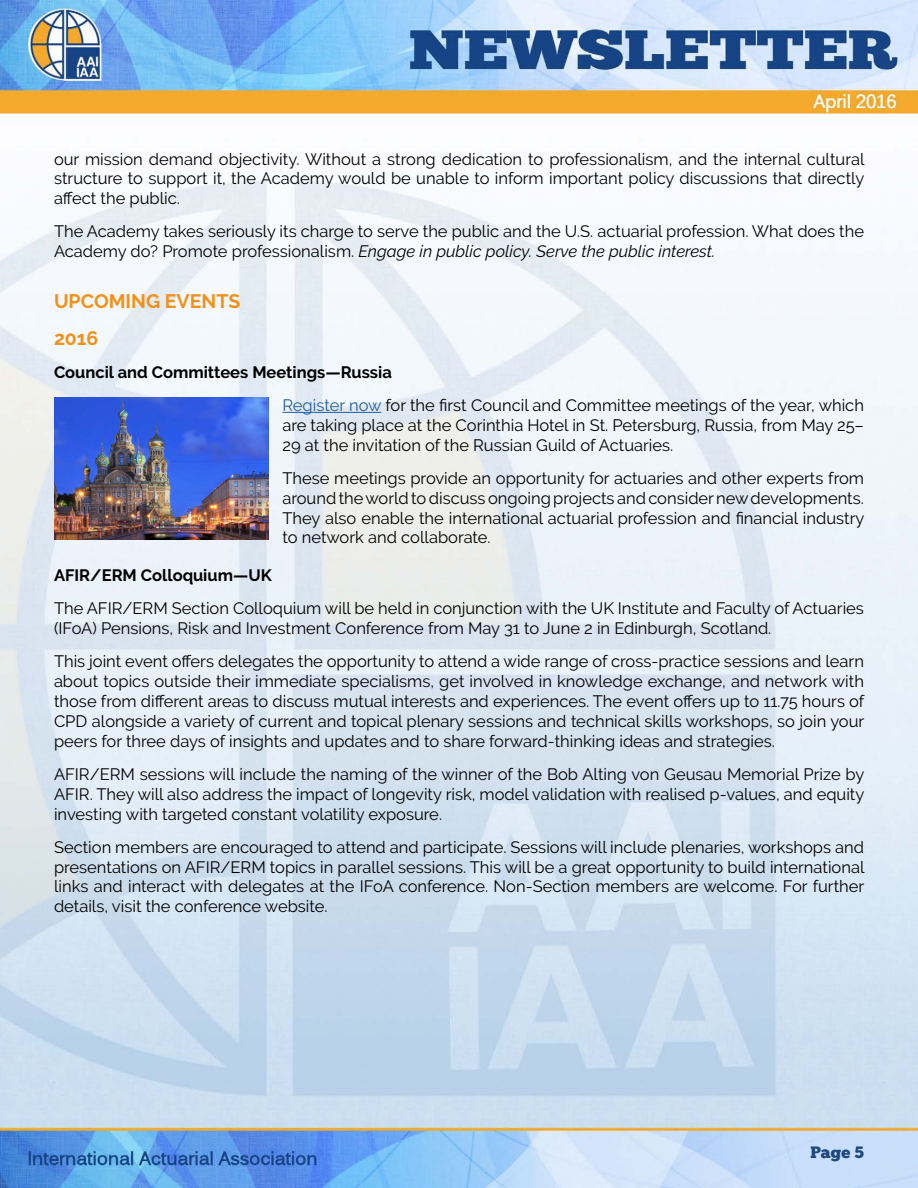
<style>
.page{position:relative;width:918px;height:1188px;background:#fff}
.page>*{position:absolute;margin:0;border:0;box-sizing:border-box;transform-origin:0 0}
.t1{font:700 19.5px/36.9px "Raleway";color:#f29118}
.t2{font:16.5px/19.8px "Raleway";color:#000;text-align:justify}
.t3{font:700 16.5px "Raleway";color:#000}
.t4{font:16.5px "Chunk Five";color:#1f497d}
.s1{font-style:italic}
.s2{font-weight:700}
.s3{color:#215e9e}
</style>
<div class="page">
<img style="left:0;top:0;width:918px;height:1188px">
<hr style="left:282px;top:412px;width:99px;height:1px;background:#215e9e">
<img style="left:54px;top:397px;width:215px;height:142px">
<p class="t2" style="left:54px;top:149px;width:812px">our mission demand objectivity. Without a strong dedication to professionalism, and the internal cultural structure to support it, the Academy would be unable to inform important policy discussions that directly affect the public.</p>
<p class="t2" style="left:54px;top:222px;width:812px">The Academy takes seriously its charge to serve the public and the U.S. actuarial profession. What does the<br>Academy do? Promote professionalism. <span class="s1">Engage in public policy. Serve the public interest.</span></p>
<p class="t1" style="left:54px;top:282px;width:188px">UPCOMING EVENTS<br>2016</p>
<p class="t2" style="left:282px;top:355px;width:583px;line-height:33.3px;text-indent:-228px"><span class="s2">Council and Committees Meetings—Russia<br></span><span class="s3">Register now</span> for the first Council and Committee meetings of the year, which</p>
<p class="t2" style="left:282px;top:415px;width:583px">are taking place at the Corinthia Hotel in St. Petersburg, Russia, from May 25–<br>29 at the invitation of the Russian Guild of Actuaries.</p>
<p class="t2" style="left:282px;top:468px;width:584px">These meetings provide an opportunity for actuaries and other experts from around the world to discuss ongoing projects and consider new developments.<br>They also enable the international actuarial profession and financial industry to network and collaborate.</p>
<p class="t3" style="left:54px;top:566px;width:219px">AFIR/ERM Colloquium—UK</p>
<p class="t2" style="left:54px;top:599px;width:812px">The AFIR/ERM Section Colloquium will be held in conjunction with the UK Institute and Faculty of Actuaries (IFoA) Pensions, Risk and Investment Conference from May 31 to June 2 in Edinburgh, Scotland.</p>
<p class="t2" style="left:54px;top:652px;width:812px">This joint event offers delegates the opportunity to attend a wide range of cross-practice sessions and learn about topics outside their immediate specialisms, get involved in knowledge exchange, and network with those from different areas to discuss mutual interests and experiences. The event offers up to 11.75 hours of CPD alongside a variety of current and topical plenary sessions and technical skills workshops, so join your peers for three days of insights and updates and to share forward-thinking ideas and strategies.</p>
<p class="t2" style="left:54px;top:764px;width:812px">AFIR/ERM sessions will include the naming of the winner of the Bob Alting von Geusau Memorial Prize by AFIR. They will also address the impact of longevity risk, model validation with realised p-values, and equity investing with targeted constant volatility exposure.</p>
<p class="t2" style="left:54px;top:837px;width:812px">Section members are encouraged to attend and participate. Sessions will include plenaries, workshops and presentations on AFIR/ERM topics in parallel sessions. This will be a great opportunity to build international links and interact with delegates at the IFoA conference. Non-Section members are welcome. For further details, visit the conference website.</p>
<p class="t4" style="left:810px;top:1143px;width:55px">Page 5</p>
</div>
